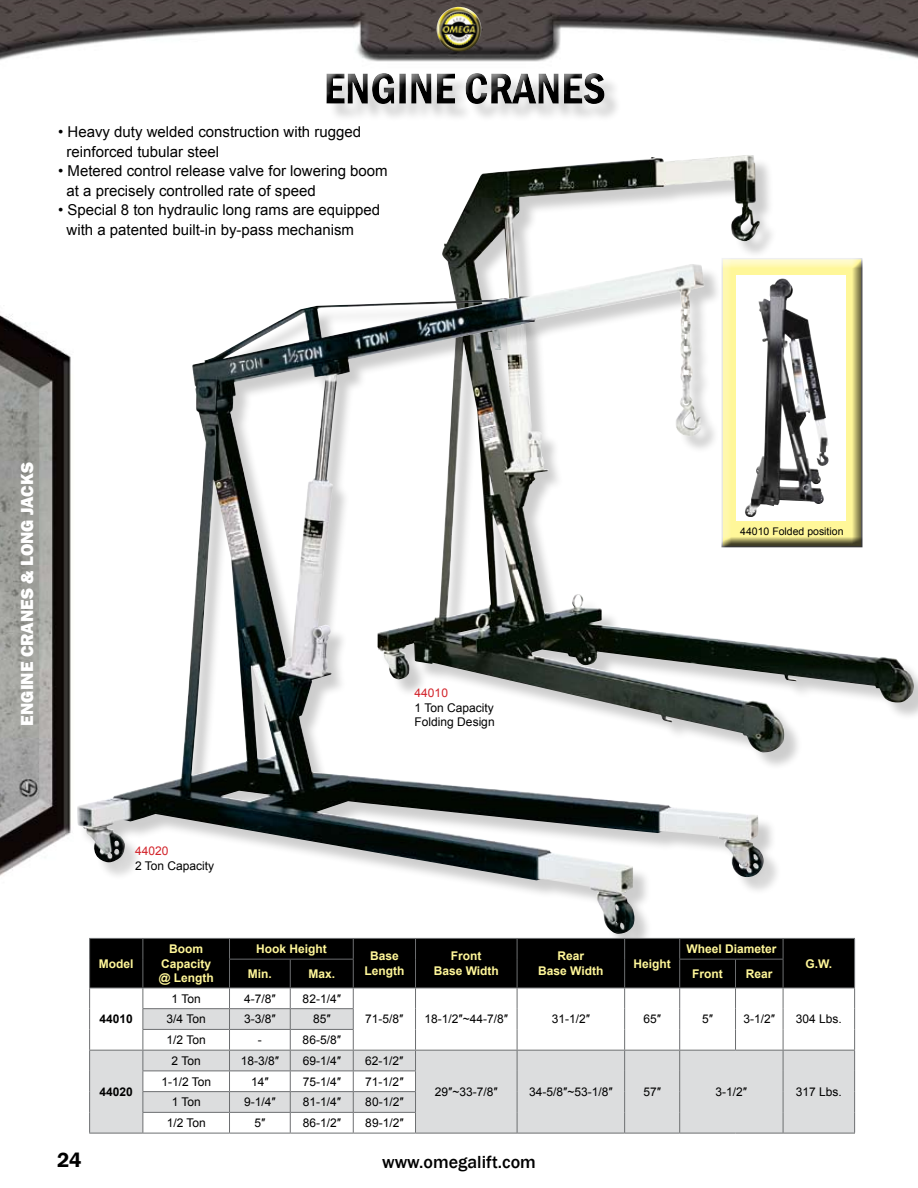
<style>
.page{position:relative;width:918px;height:1188px;background:#fff}
.page>*{position:absolute;margin:0;border:0;box-sizing:border-box;transform-origin:0 0}
.t1{font:600 21px "Franklin Gothic";color:#000}
.t2{font:800 18px "Franklin Gothic";color:#fff}
.t3{font:500 18px "Franklin Gothic";color:#000}
.t4{font:15px/19.5px "Arial";color:#000}
.t5{font:12px "Arial";color:#000}
.t6{font:700 12px/14.4px "Arial";color:#fff799;text-align:center}
.t7{font:12px "Arial";color:#d2232a}
.t8{font:700 12px "Arial";color:#000}
.t9{font:10.5px "Arial";color:#000}
</style>
<div class="page">
<img style="left:0;top:0;width:918px;height:60px">
<img style="left:0;top:314px;width:71px;height:562px">
<img style="left:436px;top:7px;width:21px;height:41px">
<div style="left:380px;top:157px;width:538px;height:637px;background:#000;opacity:.2"></div>
<img style="left:380px;top:158px;width:284px;height:108px">
<div style="left:79px;top:266px;width:724px;height:713px;background:#000;opacity:.2"></div>
<img style="left:77px;top:279px;width:558px;height:655px">
<div style="left:329px;top:76px;width:360px;height:82px;background:#fff"></div>
<div style="left:310px;top:58px;width:341px;height:61px;background:#000;opacity:.75"></div>
<hr style="left:89px;top:1133px;width:54px;height:1px;background:#6d6f71">
<hr style="left:416px;top:1133px;width:101px;height:1px;background:#6d6f71">
<hr style="left:517px;top:1133px;width:108px;height:1px;background:#6d6f71">
<hr style="left:625px;top:1133px;width:55px;height:1px;background:#6d6f71">
<hr style="left:680px;top:1133px;width:56px;height:1px;background:#6d6f71">
<hr style="left:736px;top:1133px;width:47px;height:1px;background:#6d6f71">
<hr style="left:783px;top:1133px;width:72px;height:1px;background:#6d6f71">
<svg style="left:89px;top:938px;width:766px;height:195px"></svg>
<hr style="left:143px;top:1133px;width:87px;height:1px;background:#6d6f71">
<hr style="left:230px;top:1133px;width:60px;height:1px;background:#6d6f71">
<hr style="left:290px;top:1133px;width:63px;height:1px;background:#6d6f71">
<hr style="left:353px;top:1133px;width:63px;height:1px;background:#6d6f71">
<div style="left:721px;top:257px;width:144px;height:291px;background:#000;opacity:.75"></div>
<div style="left:736px;top:275px;width:110px;height:246px;background:#fff"></div>
<img style="left:745px;top:279px;width:84px;height:238px">
<p class="t4" style="left:67px;top:122px;width:296px;text-indent:-8px">• Heavy duty welded construction with rugged reinforced tubular steel</p>
<p class="t4" style="left:67px;top:161px;width:323px;text-indent:-8px">• Metered control release valve for lowering boom at a precisely controlled rate of speed</p>
<p class="t4" style="left:67px;top:200px;width:315px;text-indent:-8px">• Special 8 ton hydraulic long rams are equipped with a patented built-in by-pass mechanism</p>
<h2 class="t2" style="left:16px;top:726px;width:265px;rotate:-90deg">ENGINE CRANES &amp; LONG JACKS</h2>
<p class="t7" style="left:415px;top:685px;width:35px">44010</p>
<p class="t5" style="left:415px;top:700px;width:81px">1 Ton Capacity</p>
<p class="t5" style="left:415px;top:714px;width:82px">Folding Design</p>
<p class="t9" style="left:740px;top:525px;width:105px">44010 Folded position</p>
<p class="t7" style="left:135px;top:843px;width:35px">44020</p>
<p class="t5" style="left:135px;top:858px;width:81px">2 Ton Capacity</p>
<p class="t6" style="left:99px;top:957px;width:36px">Model</p>
<p class="t6" style="left:159px;top:942px;width:57px">Boom<br>Capacity @ Length</p>
<p class="t6" style="left:256px;top:942px;width:72px">Hook Height</p>
<p class="t6" style="left:686px;top:942px;width:92px">Wheel Diameter</p>
<p class="t6" style="left:364px;top:949px;width:41px">Base<br>Length</p>
<p class="t6" style="left:434px;top:949px;width:67px">Front<br>Base Width</p>
<p class="t6" style="left:538px;top:949px;width:67px">Rear<br>Base Width</p>
<p class="t6" style="left:634px;top:957px;width:39px">Height</p>
<p class="t6" style="left:248px;top:967px;width:25px">Min.</p>
<p class="t6" style="left:308px;top:967px;width:28px">Max.</p>
<p class="t6" style="left:692px;top:967px;width:32px">Front</p>
<p class="t6" style="left:746px;top:967px;width:28px">Rear</p>
<p class="t6" style="left:806px;top:957px;width:28px">G.W.</p>
<p class="t8" style="left:100px;top:1011px;width:35px">44010</p>
<p class="t8" style="left:100px;top:1084px;width:35px">44020</p>
<p class="t5" style="left:172px;top:991px;width:31px">1 Ton</p>
<p class="t5" style="left:244px;top:991px;width:33px">4-7/8″</p>
<p class="t5" style="left:303px;top:991px;width:40px">82-1/4″</p>
<p class="t5" style="left:167px;top:1011px;width:41px">3/4 Ton</p>
<p class="t5" style="left:244px;top:1011px;width:33px">3-3/8″</p>
<p class="t5" style="left:313px;top:1011px;width:19px">85″</p>
<p class="t5" style="left:365px;top:1011px;width:40px">71-5/8″</p>
<p class="t5" style="left:425px;top:1011px;width:85px">18-1/2″~44-7/8″</p>
<p class="t5" style="left:552px;top:1011px;width:40px">31-1/2″</p>
<p class="t5" style="left:643px;top:1011px;width:19px">65″</p>
<p class="t5" style="left:702px;top:1011px;width:12px">5″</p>
<p class="t5" style="left:744px;top:1011px;width:33px">3-1/2″</p>
<p class="t5" style="left:796px;top:1011px;width:48px">304 Lbs.</p>
<p class="t5" style="left:167px;top:1032px;width:41px">1/2 Ton</p>
<p class="t5" style="left:258px;top:1032px;width:5px">-</p>
<p class="t5" style="left:303px;top:1032px;width:40px">86-5/8″</p>
<p class="t5" style="left:172px;top:1053px;width:31px">2 Ton</p>
<p class="t5" style="left:241px;top:1053px;width:40px">18-3/8″</p>
<p class="t5" style="left:303px;top:1053px;width:40px">69-1/4″</p>
<p class="t5" style="left:365px;top:1053px;width:40px">62-1/2″</p>
<p class="t5" style="left:161px;top:1074px;width:51px">1-1/2 Ton</p>
<p class="t5" style="left:251px;top:1074px;width:19px">14″</p>
<p class="t5" style="left:303px;top:1074px;width:40px">75-1/4″</p>
<p class="t5" style="left:365px;top:1074px;width:40px">71-1/2″</p>
<p class="t5" style="left:172px;top:1094px;width:31px">1 Ton</p>
<p class="t5" style="left:244px;top:1094px;width:33px">9-1/4″</p>
<p class="t5" style="left:303px;top:1094px;width:40px">81-1/4″</p>
<p class="t5" style="left:365px;top:1094px;width:40px">80-1/2″</p>
<p class="t5" style="left:167px;top:1115px;width:41px">1/2 Ton</p>
<p class="t5" style="left:254px;top:1115px;width:12px">5″</p>
<p class="t5" style="left:303px;top:1115px;width:40px">86-1/2″</p>
<p class="t5" style="left:365px;top:1115px;width:40px">89-1/2″</p>
<p class="t5" style="left:435px;top:1084px;width:64px">29″~33-7/8″</p>
<p class="t5" style="left:529px;top:1084px;width:85px">34-5/8″~53-1/8″</p>
<p class="t5" style="left:643px;top:1084px;width:19px">57″</p>
<p class="t5" style="left:716px;top:1084px;width:33px">3-1/2″</p>
<p class="t5" style="left:796px;top:1084px;width:48px">317 Lbs.</p>
<h1 class="t1" style="left:57px;top:1147px;width:26px">24</h1>
<h2 class="t3" style="left:382px;top:1151px;width:155px">www.omegalift.com</h2>
</div>
